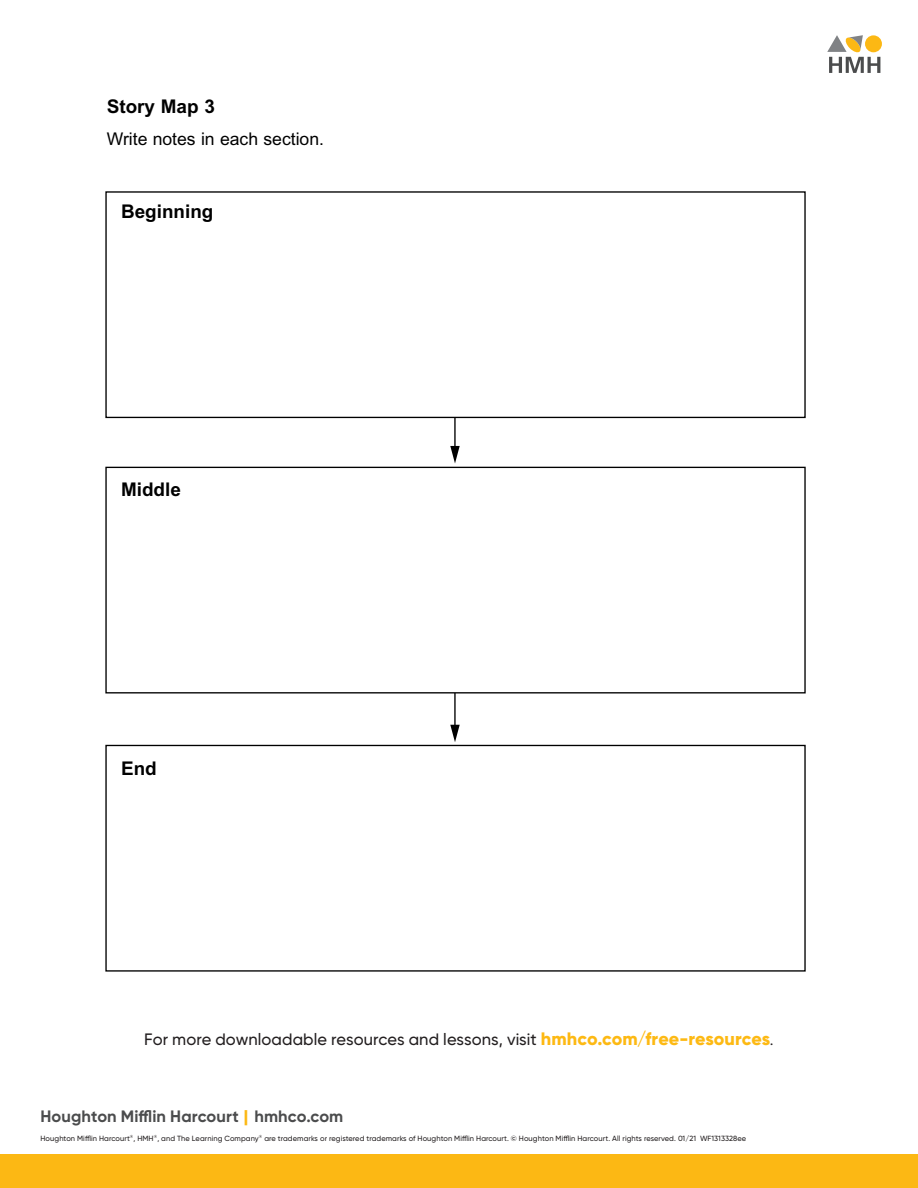
<style>
.page{position:relative;width:918px;height:1188px;background:#fff}
.page>*{position:absolute;margin:0;border:0;box-sizing:border-box;transform-origin:0 0}
.t1{font:700 18.9px "Arial";color:#000}
.t2{font:17.55px "Arial";color:#000}
.t3{font:500 16.5px "Gilroy";letter-spacing:.005em;color:#231f20}
.t4{font:700 16.5px "Gilroy";letter-spacing:.005em;color:#4b4c4d}
.t5{font:500 7.5px "Gilroy";letter-spacing:.01em;color:#231f20}
.s1{font-weight:800;font-size:18px;color:#fdb913}
.s2{font-weight:400}
.s3{font-weight:800;color:#fcb814}
</style>
<div class="page">
<div style="left:0;top:1154px;width:918px;height:34px;background:#fcb814"></div>
<svg style="left:827px;top:35px;width:55px;height:38px"></svg>
<hr style="left:454px;top:349px;width:2px;height:100px;background:#000">
<svg style="left:450px;top:446px;width:10px;height:17px"></svg>
<hr style="left:454px;top:628px;width:2px;height:100px;background:#000">
<svg style="left:450px;top:725px;width:10px;height:17px"></svg>
<div style="left:106px;top:192px;width:699px;height:225px;background:#fff"></div>
<div style="left:105px;top:191px;width:701px;height:227px;border:1px solid #000"></div>
<div style="left:105px;top:745px;width:701px;height:227px;border:1px solid #000"></div>
<div style="left:106px;top:467px;width:699px;height:226px;background:#fff"></div>
<div style="left:105px;top:467px;width:701px;height:227px;border:1px solid #000"></div>
<p class="t1" style="left:107px;top:95px;width:110px">Story Map 3</p>
<p class="t2" style="left:107px;top:129px;width:219px">Write notes in each section.</p>
<p class="t1" style="left:121px;top:201px;width:94px">Beginning</p>
<p class="t1" style="left:121px;top:479px;width:61px">Middle</p>
<p class="t1" style="left:121px;top:757px;width:37px">End</p>
<p class="t3" style="left:144px;top:1029px;width:631px">For more downloadable resources and lessons, visit <span class="s1">hmhco.com/free-resources</span><span class="s2">.</span></p>
<h3 class="t4" style="left:40px;top:1106px;width:304px">Houghton Mifflin Harcourt <span class="s3">|</span> hmhco.com</h3>
<p class="t5" style="left:40px;top:1134px;width:707px">Houghton Mifflin Harcourt<sup>®</sup>, HMH<sup>®</sup>, and The Learning Company<sup>®</sup> are trademarks or registered trademarks of Houghton Mifflin Harcourt. © Houghton Mifflin Harcourt. All rights reserved. 01/21 WF1313328ee</p>
</div>
